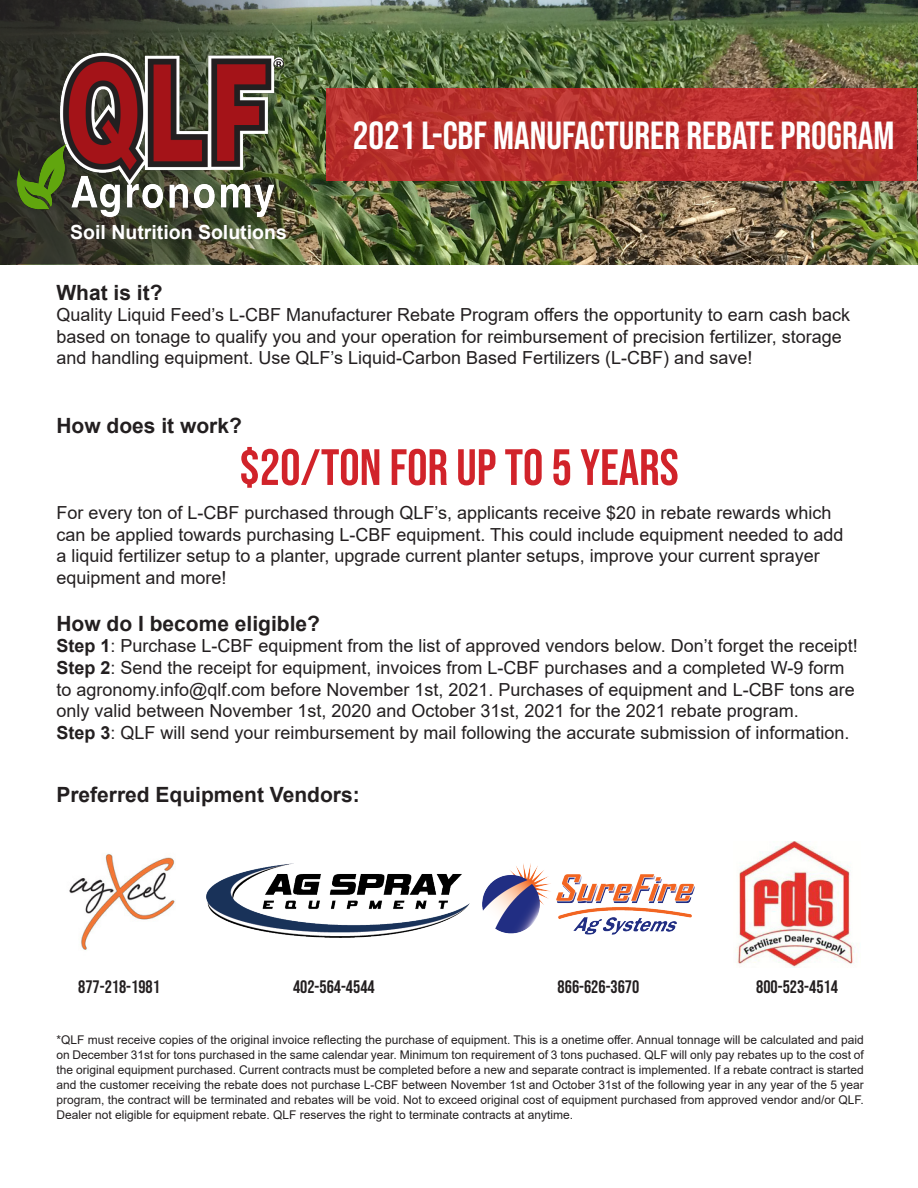
<style>
.page{position:relative;width:918px;height:1188px;background:#fff}
.page>*{position:absolute;margin:0;border:0;box-sizing:border-box;transform-origin:0 0}
.t1{font:51px "Bebas Neue";color:#d1232a}
.t2{font:39px "Bebas Neue";color:#fff}
.t3{font:700 21px "Arial";color:#231f20}
.t4{font:700 19.5px "Arial";color:#fff}
.t5{font:18px/21.6px "Arial";color:#231f20}
.t6{font:18px "Bebas Neue";color:#231f20}
.t7{font:12px/15px "Arial";color:#231f20;text-align:justify}
.s1{font-weight:700}
</style>
<div class="page">
<img style="left:309px;top:0;width:609px;height:265px">
<svg style="left:327px;top:88px;width:590px;height:92px;background:#ba302d"></svg>
<svg style="left:3px;top:3px;width:303px;height:259px;background:#404633"></svg>
<div style="left:0;top:0;width:309px;height:265px;border:2px solid #231f20"></div>
<img style="left:16px;top:50px;width:284px;height:177px">
<img style="left:69px;top:853px;width:106px;height:98px">
<img style="left:737px;top:841px;width:120px;height:127px">
<img style="left:482px;top:864px;width:213px;height:70px">
<img style="left:206px;top:864px;width:263px;height:74px">
<p class="t4" style="left:70px;top:219px;width:218px">Soil Nutrition Solutions</p>
<p class="t2" style="left:353px;top:114px;width:543px">2021 L-CBF MANUFACTURER REBATE PROGRAM</p>
<p class="t3" style="left:56px;top:278px;width:108px">What is it?</p>
<p class="t5" style="left:56px;top:304px;width:795px">Quality Liquid Feed’s L-CBF Manufacturer Rebate Program offers the opportunity to earn cash back based on tonage to qualify you and your operation for reimbursement of precision fertilizer, storage and handling equipment. Use QLF’s Liquid-Carbon Based Fertilizers (L-CBF) and save!</p>
<p class="t3" style="left:56px;top:411px;width:187px">How does it work?</p>
<p class="t1" style="left:239px;top:438px;width:441px">$20/TON FOR UP TO 5 YEARS</p>
<p class="t5" style="left:56px;top:502px;width:789px">For every ton of L-CBF purchased through QLF’s, applicants receive $20 in rebate rewards which can be applied towards purchasing L-CBF equipment. This could include equipment needed to add a liquid fertilizer setup to a planter, upgrade current planter setups, improve your current sprayer equipment and more!</p>
<p class="t3" style="left:56px;top:609px;width:265px">How do I become eligible?</p>
<p class="t5" style="left:56px;top:635px;width:803px"><span class="s1">Step 1</span>: Purchase L-CBF equipment from the list of approved vendors below. Don’t forget the receipt!</p>
<p class="t5" style="left:56px;top:657px;width:800px"><span class="s1">Step 2</span>: Send the receipt for equipment, invoices from L-CBF purchases and a completed W-9 form to agronomy.info@qlf.com before November 1st, 2021. Purchases of equipment and L-CBF tons are only valid between November 1st, 2020 and October 31st, 2021 for the 2021 rebate program.</p>
<p class="t5" style="left:56px;top:722px;width:795px"><span class="s1">Step 3</span>: QLF will send your reimbursement by mail following the accurate submission of information.</p>
<p class="t3" style="left:56px;top:780px;width:305px">Preferred Equipment Vendors:</p>
<p class="t6" style="left:78px;top:976px;width:83px">877-218-1981</p>
<p class="t6" style="left:293px;top:976px;width:83px">402-564-4544</p>
<p class="t6" style="left:558px;top:976px;width:83px">866-626-3670</p>
<p class="t6" style="left:756px;top:976px;width:83px">800-523-4514</p>
<p class="t7" style="left:56px;top:1032px;width:809px">*QLF must receive copies of the original invoice reflecting the purchase of equipment. This is a onetime offer. Annual tonnage will be calculated and paid on December 31st for tons purchased in the same calendar year. Minimum ton requirement of 3 tons puchased. QLF will only pay rebates up to the cost of the original equipment purchased. Current contracts must be completed before a new and separate contract is implemented. If a rebate contract is started and the customer receiving the rebate does not purchase L-CBF between November 1st and October 31st of the following year in any year of the 5 year program, the contract will be terminated and rebates will be void. Not to exceed original cost of equipment purchased from approved vendor and/or QLF.<br>Dealer not eligible for equipment rebate. QLF reserves the right to terminate contracts at anytime.</p>
</div>
